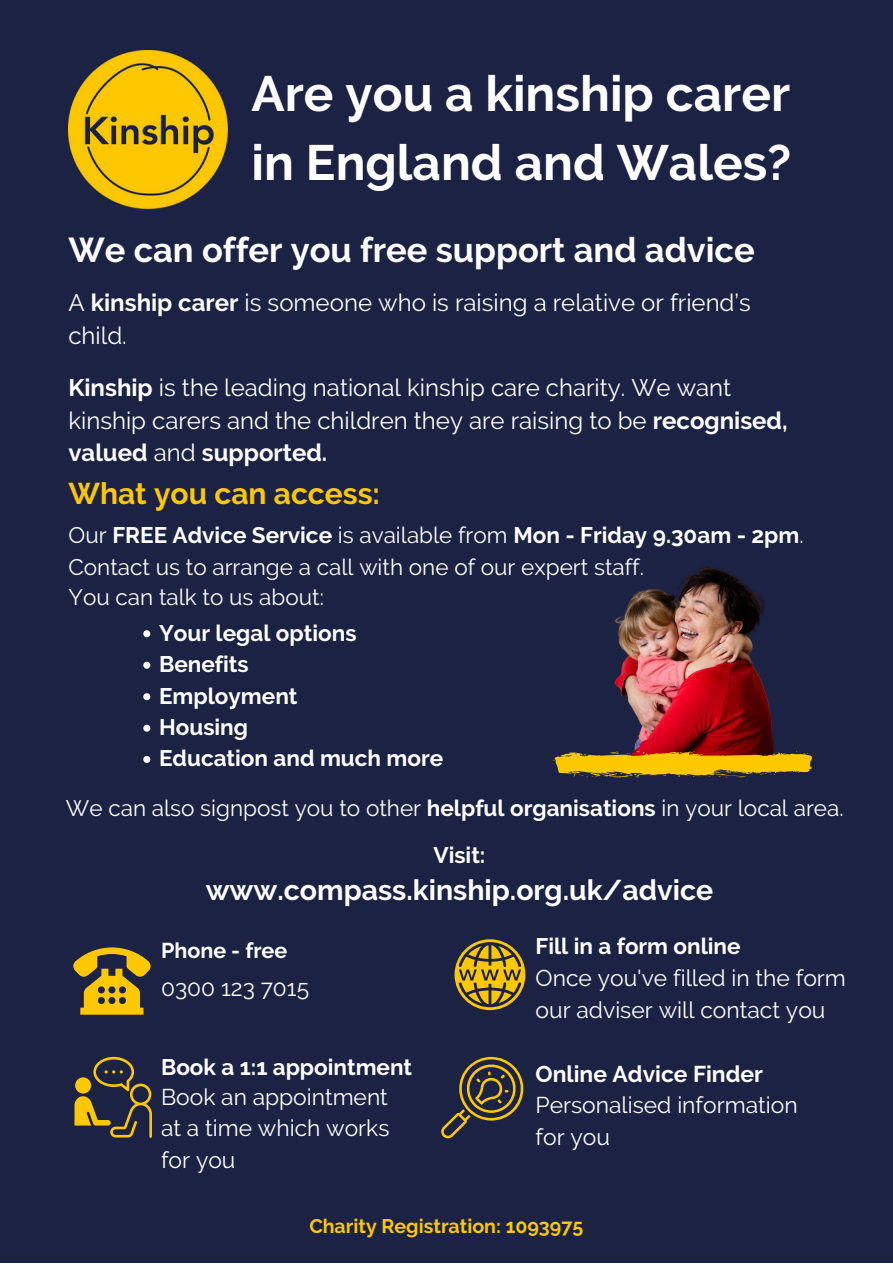
<style>
.page{position:relative;width:893px;height:1264px;background:#fff}
.page>*{position:absolute;margin:0;border:0;box-sizing:border-box;transform-origin:0 0}
.t1{font:700 49.5px/68.6px "Raleway";color:#fff}
.t2{font:700 34.5px "Raleway";color:#fff}
.t3{font:700 30px "Raleway";color:#fdc800}
.t4{font:700 28.5px "Raleway";color:#fff}
.t5{font:24px/32.5px "Raleway";color:#fff}
.t6{font:22.8px/31.5px "Raleway";color:#fff}
.t7{font:700 22.8px "Raleway";color:#fff}
.t8{font:22.5px/31.5px "Raleway";color:#fff}
.t9{font:700 22.5px "Raleway";color:#fff}
.t10{font:700 21.45px "Raleway";color:#fff}
.t11{font:700 19.65px "Raleway";color:#fdc800}
.s1{font-weight:700}
</style>
<div class="page">
<div style="left:0;top:0;width:892px;height:1262px;background:#1c2243"></div>
<img style="left:614px;top:566px;width:160px;height:184px">
<svg style="left:552px;top:750px;width:260px;height:28px"></svg>
<svg style="left:73px;top:947px;width:78px;height:67px"></svg>
<svg style="left:454px;top:939px;width:71px;height:71px"></svg>
<img style="left:68px;top:50px;width:159px;height:159px">
<svg style="left:74px;top:1056px;width:78px;height:81px"></svg>
<svg style="left:441px;top:1056px;width:83px;height:82px"></svg>
<svg style="left:143px;top:630px;width:7px;height:7px"></svg>
<svg style="left:143px;top:661px;width:7px;height:7px"></svg>
<svg style="left:143px;top:693px;width:7px;height:7px"></svg>
<svg style="left:143px;top:724px;width:7px;height:7px"></svg>
<svg style="left:143px;top:756px;width:7px;height:7px"></svg>
<p class="t1" style="left:251px;top:60px;width:541px">Are you a kinship carer in England and Wales?</p>
<p class="t2" style="left:68px;top:230px;width:687px">We can offer you free support and advice</p>
<p class="t5" style="left:68px;top:286px;width:683px">A <span class="s1">kinship carer</span> is someone who is raising a relative or friend’s child.</p>
<p class="t5" style="left:68px;top:371px;width:720px"><span class="s1">Kinship</span> is the leading national kinship care charity. We want kinship carers and the children they are raising to be <span class="s1">recognised, valued</span> and <span class="s1">supported.</span></p>
<p class="t3" style="left:68px;top:476px;width:313px">What you can access:</p>
<p class="t8" style="left:68px;top:519px;width:736px">Our <span class="s1">FREE Advice Service</span> is available from <span class="s1">Mon - Friday 9.30am - 2pm</span>.<br>Contact us to arrange a call with one of our expert staff.</p>
<p class="t8" style="left:68px;top:581px;width:257px">You can talk to us about:</p>
<p class="t9" style="left:159px;top:619px;width:199px">Your legal options</p>
<p class="t9" style="left:159px;top:651px;width:91px">Benefits</p>
<p class="t9" style="left:159px;top:682px;width:140px">Employment</p>
<p class="t9" style="left:159px;top:714px;width:91px">Housing</p>
<p class="t9" style="left:159px;top:745px;width:286px">Education and much more</p>
<p class="t8" style="left:66px;top:792px;width:779px">We can also signpost you to other <span class="s1">helpful organisations</span> in your local area.</p>
<p class="t9" style="left:433px;top:841px;width:54px">Visit:</p>
<p class="t4" style="left:206px;top:873px;width:509px">www.compass.kinship.org.uk/advice</p>
<p class="t10" style="left:161px;top:938px;width:128px">Phone - free</p>
<p class="t9" style="left:535px;top:932px;width:206px">Fill in a form online</p>
<p class="t6" style="left:535px;top:962px;width:312px">Once you've filled in the form our adviser will contact you</p>
<p class="t6" style="left:161px;top:972px;width:149px">0300 123 7015</p>
<p class="t9" style="left:161px;top:1053px;width:252px">Book a 1:1 appointment</p>
<p class="t6" style="left:161px;top:1080px;width:230px;text-align:justify">Book an appointment at a time which works for you</p>
<p class="t7" style="left:535px;top:1060px;width:229px">Online Advice Finder</p>
<p class="t6" style="left:535px;top:1089px;width:263px">Personalised information for you</p>
<p class="t11" style="left:309px;top:1214px;width:275px">Charity Registration: 1093975</p>
</div>
